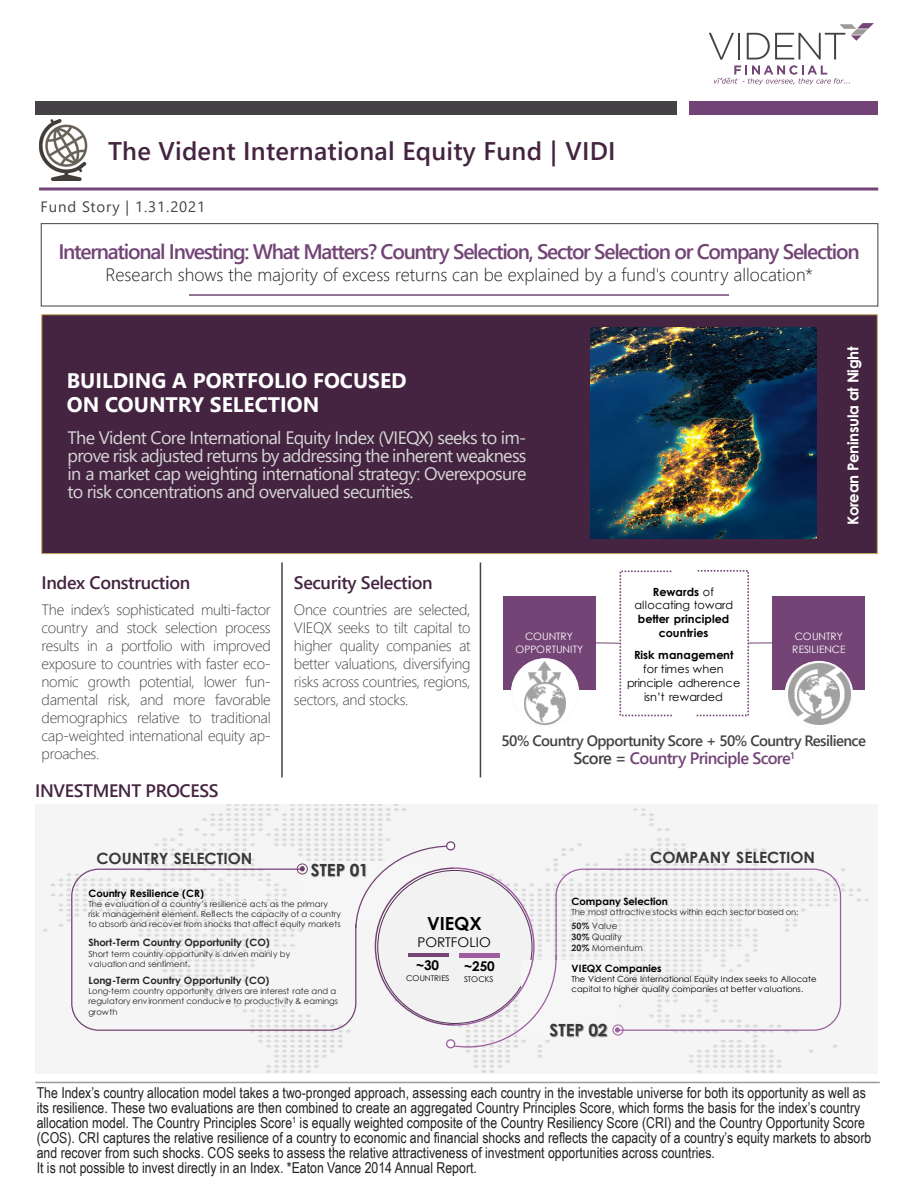
<style>
.page{position:relative;width:918px;height:1188px;background:#fff}
.page>*{position:absolute;margin:0;border:0;box-sizing:border-box;transform-origin:0 0}
.text{font:600 25.5px "Segoe UI";letter-spacing:.01em;color:#442440}
.text-2{font:600 21px "Segoe UI";letter-spacing:-.06em;color:#724476}
.t1{font:700 21px "Segoe UI";color:#fff}
.text-3{font:18px/18px "Segoe UI";letter-spacing:-.04em;color:#d6d6d6;text-align:justify}
.text-4{font:300 18px "Segoe UI";color:#201f21}
.text-5{font:600 18px "Segoe UI";letter-spacing:-.02em;color:#442440}
.t2{font:700 18px "Century Gothic";letter-spacing:-.005em;color:#000}
.t3{font:700 16.8px "Century Gothic";letter-spacing:.005em;color:#3b3838}
.text-6{font:600 16.5px "Segoe UI";letter-spacing:-.04em;color:#724476}
.t4{font:700 15.45px "Century Gothic";letter-spacing:-.005em;color:#3b3838}
.t5{font:15px/15px "Arial Narrow";color:#231f20}
.text-7{font:300 15px/18px "Segoe UI";letter-spacing:-.02em;color:#444244;text-align:justify}
.text-8{font:600 15px "Segoe UI";letter-spacing:-.04em;color:#444244}
.text-9{font:700 15px "Century Gothic";letter-spacing:-.02em;color:#fff}
.text-10{font:15px "Segoe UI";letter-spacing:.06em;color:#444244}
.t6{font:13.35px/24.2px "Century Gothic";letter-spacing:.005em;color:#000}
.t7{font:700 13.35px "Century Gothic";color:#000}
.t8{font:11.25px/13.8px "Century Gothic";letter-spacing:.01em;color:#000;text-align:center}
.t9{font:700 11.25px/13.8px "Century Gothic";color:#000;text-align:center}
.t10{font:10.2px/12.3px "Century Gothic";letter-spacing:-.005em;color:#fff;text-align:center}
.t11{font:700 10.05px "Century Gothic";letter-spacing:-.01em;color:#262626}
.t12{font:700 10.05px "Century Gothic";color:#000}
.t13{font:8.85px/10.6px "Century Gothic";letter-spacing:.01em;color:#262626}
.t14{font:8.4px/10.1px "Century Gothic";color:#262626}
.t15{font:8.4px/10.1px "Century Gothic";letter-spacing:.005em;color:#000}
.t16{font:7.95px "Century Gothic";letter-spacing:-.005em;color:#000}
.s1{font-weight:400}
.s2{font-weight:700}
.s3{color:#444244}
.s4{font-size:7.95px}
</style>
<div class="page">
<div style="left:42px;top:315px;width:835px;height:239px;background:#442440;border:1px solid #c1a557"></div>
<div style="left:41px;top:223px;width:837px;height:83px;border:1px solid #444244"></div>
<hr style="left:39px;top:188px;width:839px;height:2px;background:#734576">
<hr style="left:35px;top:1082px;width:845px;height:1px;background:#9e9a97">
<div style="left:689px;top:101px;width:189px;height:14px;background:#724476"></div>
<svg style="left:709px;top:23px;width:165px;height:62px"></svg>
<div style="left:35px;top:101px;width:641px;height:14px;background:#444244"></div>
<hr style="left:281px;top:562px;width:2px;height:215px;background:#444244">
<hr style="left:480px;top:562px;width:1px;height:215px;background:#444244">
<hr style="left:189px;top:294px;width:540px;height:2px;background:#734576">
<img style="left:590px;top:327px;width:226px;height:212px">
<img style="left:39px;top:120px;width:49px;height:60px">
<div style="left:503px;top:596px;width:92px;height:93px;background:#734475"></div>
<svg style="left:596px;top:570px;width:76px;height:147px"></svg>
<div style="left:773px;top:596px;width:92px;height:93px;background:#734475"></div>
<svg style="left:696px;top:570px;width:77px;height:147px"></svg>
<div style="left:512px;top:659px;width:66px;height:67px;background:#fff;border-radius:50%"></div>
<img style="left:529px;top:661px;width:32px;height:22px">
<img style="left:524px;top:683px;width:41px;height:41px">
<div style="left:511px;top:658px;width:68px;height:69px;border:2px solid #fff;border-radius:50%"></div>
<svg style="left:785px;top:661px;width:68px;height:41px"></svg>
<img style="left:788px;top:664px;width:62px;height:61px">
<div style="left:35px;top:804px;width:843px;height:270px;background:#f2f2f2"></div>
<div style="left:71px;top:869px;width:285px;height:162px;border:1px solid #734475;border-radius:27px"></div>
<div style="left:302px;top:861px;width:125px;height:63px;background:#f6f6f6"></div>
<div style="left:555px;top:869px;width:286px;height:162px;border:1px solid #9e5da1;border-radius:27px"></div>
<div style="left:522px;top:960px;width:97px;height:78px;background:#f6f6f6"></div>
<div style="left:446px;top:841px;width:9px;height:10px;border:1px solid #734475;border-radius:50%"></div>
<div style="left:297px;top:864px;width:11px;height:10px;border:1px solid #734475;border-radius:50%"></div>
<div style="left:613px;top:1025px;width:11px;height:10px;border:1px solid #9e5da1;border-radius:50%"></div>
<img style="left:300px;top:854px;width:55px;height:24px">
<img style="left:539px;top:1024px;width:81px;height:28px">
<svg style="left:355px;top:845px;width:202px;height:203px"></svg>
<p class="text" style="left:108px;top:127px;width:509px">The Vident International Equity Fund | VIDI</p>
<p class="text-10" style="left:40px;top:192px;width:166px">Fund Story | 1.31.2021</p>
<p class="text-2" style="left:58px;top:231px;width:803px">International Investing: What Matters? Country Selection, Sector Selection or Company Selection</p>
<p class="text-4" style="left:106px;top:258px;width:709px">Research shows the majority of excess returns can be explained by a fund's country allocation*</p>
<p class="t1" style="left:67px;top:361px;width:341px">BUILDING A PORTFOLIO FOCUSED</p>
<p class="t1" style="left:67px;top:385px;width:254px">ON COUNTRY SELECTION</p>
<p class="text-3" style="left:68px;top:427px;width:461px">The Vident Core International Equity Index (VIEQX) seeks to im&shy;prove risk adjusted returns by addressing the inherent weakness in a market cap weighting international strategy: Overexposure to risk concentrations and overvalued securities.</p>
<p class="text-9" style="left:842px;top:525px;width:180px;rotate:-90deg">Korean Peninsula at Night</p>
<p class="text-5" style="left:42px;top:566px;width:150px">Index Construction</p>
<p class="text-7" style="left:42px;top:599px;width:231px">The index’s sophisticated multi-factor country and stock selection process results in a portfolio with improved exposure to countries with faster eco&shy;nomic growth potential, lower fun&shy;damental risk, and more favorable demographics relative to traditional cap-weighted international equity ap&shy;proaches.</p>
<p class="text-5" style="left:35px;top:774px;width:185px">INVESTMENT PROCESS</p>
<p class="text-5" style="left:294px;top:566px;width:140px">Security Selection</p>
<p class="text-7" style="left:294px;top:599px;width:178px">Once countries are selected, VIEQX seeks to tilt capital to higher quality companies at better valuations, diversifying risks across countries, regions, sectors, and stocks.</p>
<p class="t9" style="left:635px;top:584px;width:100px">Rewards <span class="s1">of allocating toward </span>better principled countries</p>
<p class="t8" style="left:627px;top:648px;width:115px"><span class="s2">Risk management </span>for times when principle adherence isn’t rewarded</p>
<p class="t10" style="left:515px;top:630px;width:69px">COUNTRY<br>OPPORTUNITY</p>
<p class="t10" style="left:792px;top:630px;width:55px;text-align:left">COUNTRY<br>RESILIENCE</p>
<p class="text-8" style="left:502px;top:727px;width:366px">50% Country Opportunity Score + 50% Country Resilience</p>
<p class="text-6" style="left:573px;top:743px;width:222px"><span class="s3">Score =</span> Country Principle Score<sup>1</sup></p>
<p class="t4" style="left:96px;top:846px;width:158px">COUNTRY SELECTION</p>
<p class="t12" style="left:88px;top:886px;width:117px">Country Resilience (CR)</p>
<p class="t14" style="left:88px;top:899px;width:254px">The evaluation of a country’s resilience acts as the primary risk management element. Reflects the capacity of a country to absorb and recover from shocks that affect equity markets</p>
<p class="t11" style="left:88px;top:935px;width:183px">Short-Term Country Opportunity (CO)</p>
<p class="t14" style="left:88px;top:948px;width:203px">Short term country opportunity is driven mainly by valuation and sentiment.</p>
<p class="t11" style="left:88px;top:973px;width:182px">Long-Term Country Opportunity (CO)</p>
<p class="t14" style="left:88px;top:986px;width:251px">Long-term country opportunity drivers are interest rate and a regulatory environment conducive to productivity &amp; earnings growth</p>
<p class="t3" style="left:311px;top:857px;width:59px">STEP 01</p>
<p class="t2" style="left:427px;top:910px;width:56px">VIEQX</p>
<p class="t6" style="left:464px;top:930px;width:32px;text-indent:-47px">PORTFOLIO <span class="s2">~250</span></p>
<p class="t16" style="left:464px;top:974px;width:31px">STOCKS</p>
<p class="t7" style="left:416px;top:955px;width:25px">~30</p>
<p class="t16" style="left:406px;top:973px;width:45px">COUNTRIES</p>
<p class="t4" style="left:650px;top:846px;width:166px">COMPANY SELECTION</p>
<p class="t12" style="left:572px;top:894px;width:98px">Company Selection</p>
<p class="t14" style="left:572px;top:907px;width:229px">The most attractive stocks within each sector based on<span class="s4">:</span></p>
<p class="t13" style="left:572px;top:921px;width:73px"><span class="s2">50%</span> Value<br><span class="s2">30%</span> Quality<br><span class="s2">20%</span> Momentum</p>
<p class="t12" style="left:572px;top:961px;width:92px">VIEQX Companies</p>
<p class="t15" style="left:572px;top:974px;width:247px">The Vident Core International Equity Index seeks to Allocate capital to higher quality companies at better valuations.</p>
<p class="t3" style="left:550px;top:1017px;width:59px">STEP 02</p>
<p class="t5" style="left:37px;top:1084px;width:836px">The Index’s country allocation model takes a two-pronged approach, assessing each country in the investable universe for both its opportunity as well as its resilience. These two evaluations are then combined to create an aggregated Country Principles Score, which forms the basis for the index’s country allocation model. The Country Principles Score<sup>1</sup> is equally weighted composite of the Country Resiliency Score (CRI) and the Country Opportunity Score (COS). CRI captures the relative resilience of a country to economic and financial shocks and reflects the capacity of a country’s equity markets to absorb and recover from such shocks. COS seeks to assess the relative attractiveness of investment opportunities across countries.</p>
<p class="t5" style="left:37px;top:1159px;width:442px">It is not possible to invest directly in an Index. *Eaton Vance 2014 Annual Report.</p>
</div>
